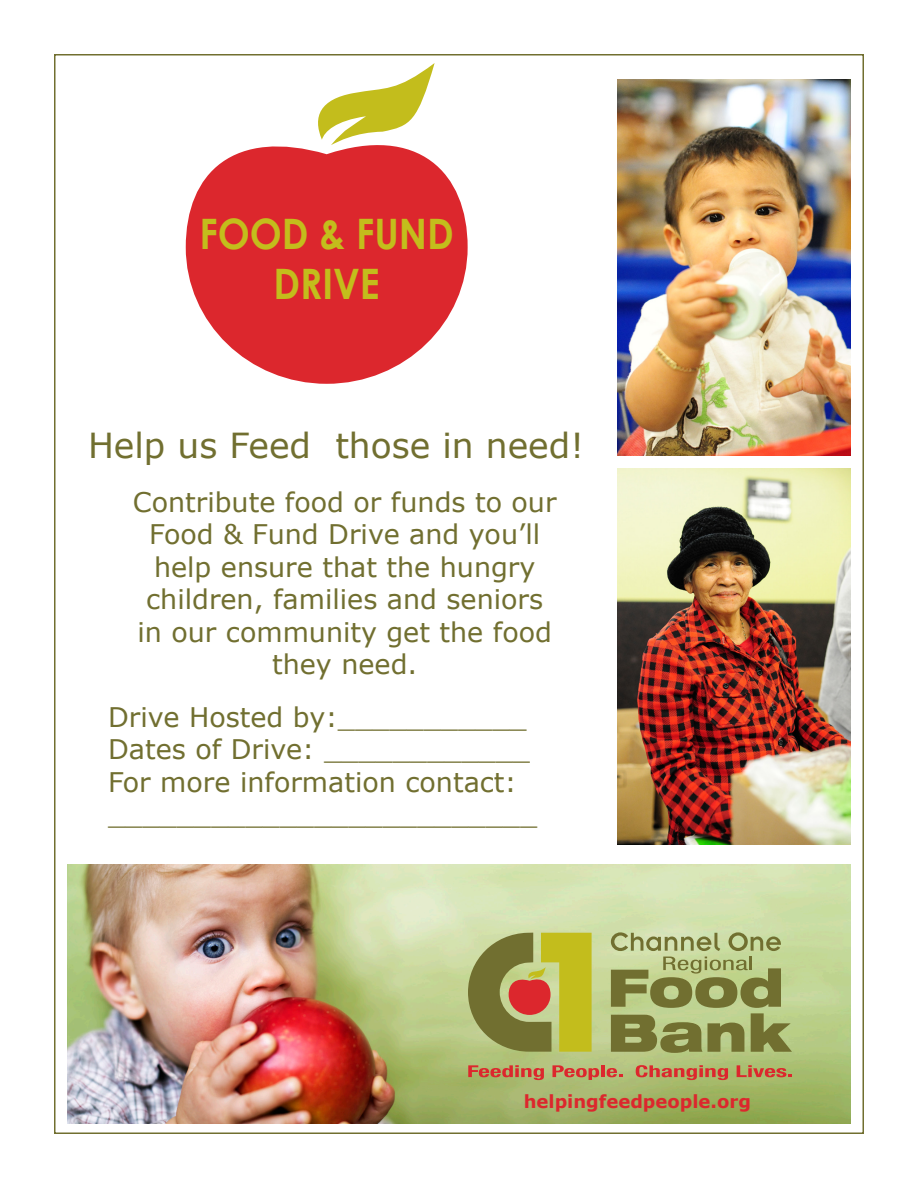
<style>
.page{position:relative;width:918px;height:1188px;background:#fff}
.page>*{position:absolute;margin:0;border:0;box-sizing:border-box;transform-origin:0 0}
.t1{font:700 42px "Century Gothic";color:#c3bd1c;scale:.91 1}
.t2{font:34.5px "Verdana";color:#716f30}
.t3{font:27px/32.4px "Verdana";color:#716f30;text-align:center}
.t4{font:700 18px "Verdana";color:#dc272d}
</style>
<div class="page">
<img style="left:68px;top:864px;width:782px;height:259px">
<svg style="left:468px;top:933px;width:124px;height:119px;background:#a99b44"></svg>
<svg style="left:611px;top:932px;width:109px;height:19px;background:#afb883"></svg>
<svg style="left:729px;top:932px;width:52px;height:19px"></svg>
<svg style="left:611px;top:957px;width:181px;height:96px;background:#99a262"></svg>
<svg style="left:468px;top:1065px;width:76px;height:15px"></svg>
<svg style="left:552px;top:1065px;width:47px;height:15px"></svg>
<hr style="left:601px;top:1065px;width:4px;height:12px;background:#dc272d">
<svg style="left:607px;top:1068px;width:15px;height:9px"></svg>
<svg style="left:636px;top:1065px;width:92px;height:15px"></svg>
<svg style="left:737px;top:1065px;width:55px;height:12px"></svg>
<img style="left:617px;top:468px;width:233px;height:376px">
<img style="left:617px;top:79px;width:233px;height:377px">
<svg style="left:186px;top:145px;width:282px;height:239px;fill:#dc272d"></svg>
<svg style="left:318px;top:63px;width:117px;height:82px"></svg>
<p class="t1" style="left:199px;top:202px;width:281px">FOOD &amp; FUND</p>
<p class="t1" style="left:274px;top:252px;width:118px">DRIVE</p>
<p class="t2" style="left:88px;top:422px;width:497px">Help us Feed those in need!</p>
<p class="t3" style="left:133px;top:486px;width:425px">Contribute food or funds to our<br>Food &amp; Fund Drive and you’ll help ensure that the hungry children, families and seniors in our community get the food they need.</p>
<p class="t3" style="left:108px;top:701px;width:420px">Drive Hosted by:___________</p>
<p class="t3" style="left:108px;top:733px;width:424px">Dates of Drive: ____________</p>
<p class="t3" style="left:108px;top:766px;width:410px">For more information contact:</p>
<p class="t3" style="left:108px;top:798px;width:431px">_________________________</p>
<p class="t4" style="left:524px;top:1089px;width:229px">helpingfeedpeople.org</p>
</div>
